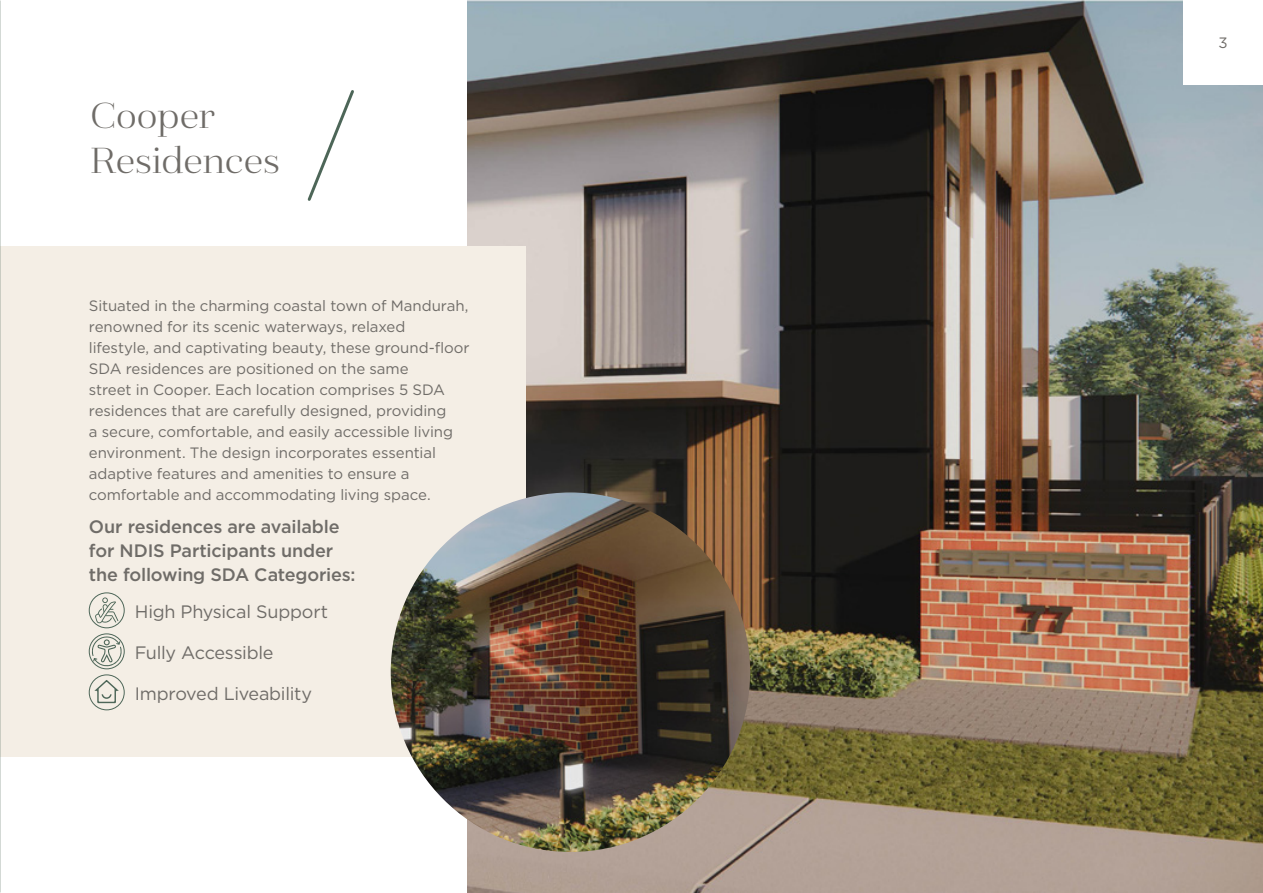
<style>
.page{position:relative;width:1263px;height:893px;background:#fff}
.page>*{position:absolute;margin:0;border:0;box-sizing:border-box;transform-origin:0 0}
.t1{font:300 36px/45px "Fiorina Title";letter-spacing:-.03em;color:#6f6c68}
.t2{font:500 18px/24px "Gotham";letter-spacing:-.01em;color:#6f6c68}
.t3{font:18px "Gotham";letter-spacing:-.015em;color:#6f6c68}
.t4{font:15px/21px "Gotham";letter-spacing:-.005em;color:#6f6c68}
</style>
<div class="page">
<img style="left:467px;top:0;width:796px;height:893px">
<div style="left:0;top:247px;width:525px;height:510px;background:#f4eee5"></div>
<div style="left:1184px;top:0;width:79px;height:85px;background:#fff"></div>
<svg style="left:0;top:284px;width:1px;height:609px"></svg>
<svg style="left:95px;top:597px;width:23px;height:26px"></svg>
<div style="left:89px;top:592px;width:36px;height:36px;border:1px solid #4d6658;border-radius:50%"></div>
<svg style="left:92px;top:636px;width:30px;height:30px"></svg>
<div style="left:89px;top:633px;width:36px;height:36px;border:1px solid #4d6658;border-radius:50%"></div>
<svg style="left:94px;top:680px;width:25px;height:23px"></svg>
<div style="left:89px;top:674px;width:36px;height:36px;border:1px solid #4d6658;border-radius:50%"></div>
<svg style="left:307px;top:90px;width:47px;height:111px"></svg>
<img style="left:391px;top:492px;width:359px;height:360px;border-radius:180px">
<h1 class="t1" style="left:90px;top:92px;width:192px">Cooper<br>Residences</h1>
<p class="t4" style="left:89px;top:295px;width:382px">Situated in the charming coastal town of Mandurah, renowned for its scenic waterways, relaxed lifestyle, and captivating beauty, these ground-floor SDA residences are positioned on the same<br>street in Cooper. Each location comprises 5 SDA residences that are carefully designed, providing<br>a secure, comfortable, and easily accessible living environment. The design incorporates essential adaptive features and amenities to ensure a comfortable and accommodating living space.</p>
<p class="t2" style="left:89px;top:514px;width:268px">Our residences are available for NDIS Participants under the following SDA Categories:</p>
<p class="t3" style="left:135px;top:600px;width:195px">High Physical Support</p>
<p class="t3" style="left:135px;top:641px;width:140px">Fully Accessible</p>
<p class="t3" style="left:135px;top:682px;width:179px">Improved Liveability</p>
<p class="t4" style="left:1218px;top:32px;width:11px">3</p>
</div>
